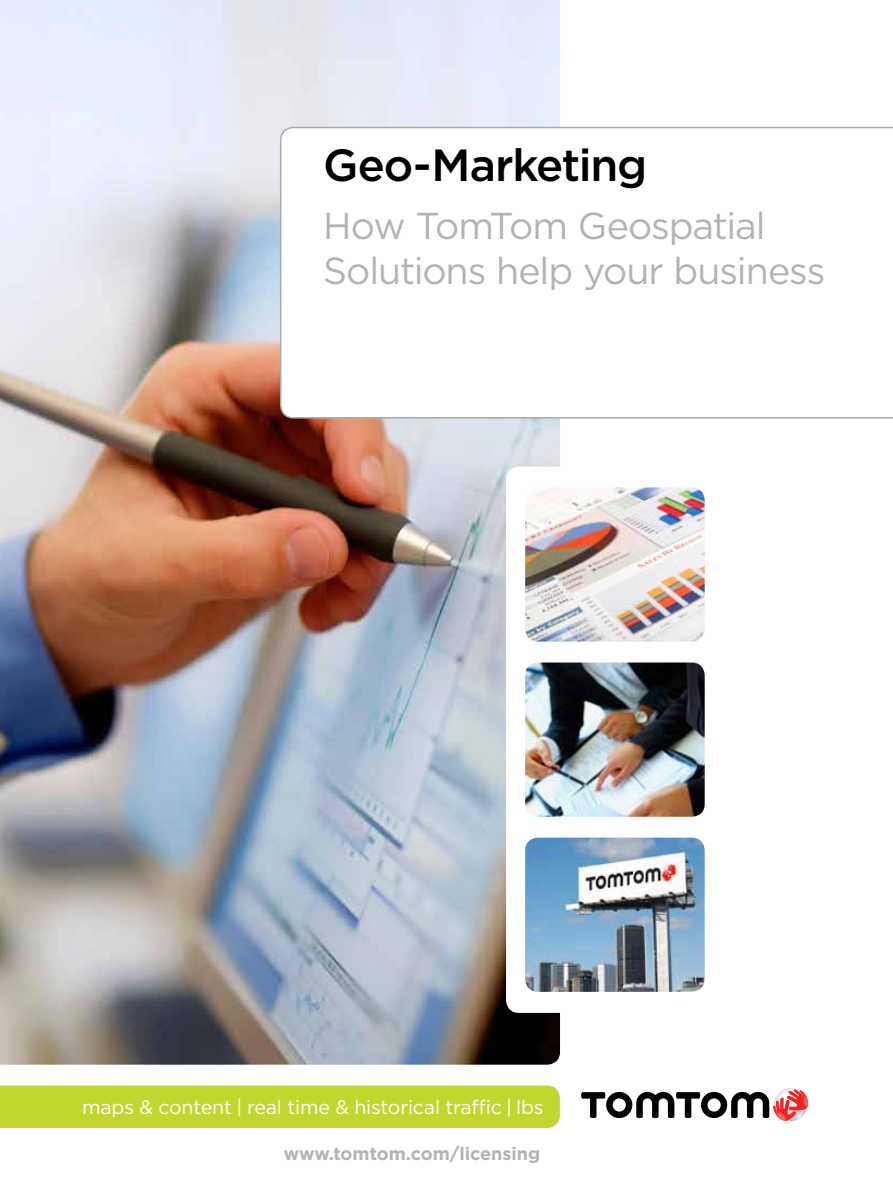
<style>
.page{position:relative;width:893px;height:1191px;background:#fff}
.page>*{position:absolute;margin:0;border:0;box-sizing:border-box;transform-origin:0 0}
.t1{font:500 45px "Gotham";letter-spacing:-.025em;color:#000}
.t2{font:37.5px/45px "Gotham";letter-spacing:-.03em;color:#b1b4b6}
.t3{font:19.5px "Gotham";letter-spacing:-.01em;color:#fff}
.t4{font:700 18px "Gotham";letter-spacing:-.005em;color:#b1b4b6}
</style>
<div class="page">
<div style="left:0;top:1085px;width:560px;height:43px;background:#c1d72f"></div>
<svg style="left:581px;top:1088px;width:227px;height:33px"></svg>
<img style="left:0;top:0;width:560px;height:1064px">
<svg style="left:279px;top:126px;width:614px;height:293px"></svg>
<svg style="left:506px;top:467px;width:163px;height:546px"></svg>
<img style="left:525px;top:487px;width:180px;height:154px">
<img style="left:525px;top:837px;width:180px;height:155px">
<img style="left:525px;top:662px;width:180px;height:154px">
<p class="t1" style="left:323px;top:136px;width:326px">Geo-Marketing</p>
<p class="t2" style="left:323px;top:202px;width:504px">How TomTom Geospatial<br>Solutions help your business</p>
<p class="t3" style="left:82px;top:1094px;width:463px">maps &amp; content | real time &amp; historical traffic | lbs</p>
<p class="t4" style="left:284px;top:1141px;width:258px">www.tomtom.com/licensing</p>
</div>
